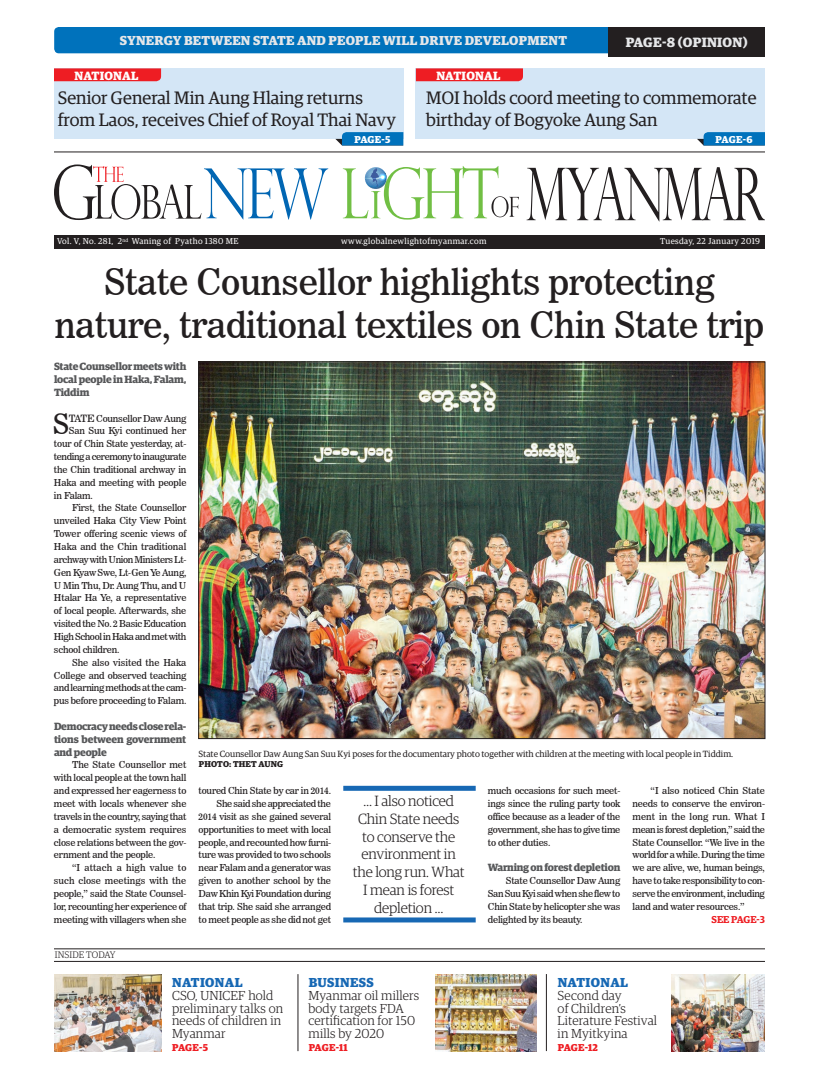
<style>
.page{position:relative;width:819px;height:1080px;background:#fff}
.page>*{position:absolute;margin:0;border:0;box-sizing:border-box;transform-origin:0 0}
.t1{font:36px/43.2px "News 706 BT Roman C";letter-spacing:-.01em;color:#231f20;text-align:center}
.t2{font:27.6px "News 706 BT Roman C";color:#231f20}
.t3{font:18px/21.6px "Guardian Egyp";color:#231f20}
.t4{font:300 14.8px/17.8px "Guardian Egyp";letter-spacing:-.01em;color:#231f20;text-align:center}
.t5{font:700 13.5px "Guardian Egyp";letter-spacing:.02em;color:#e6e7e9}
.t6{font:300 13px/12.8px "Guardian Egyp";letter-spacing:.01em;color:#231f20}
.t7{font:700 13px "Guardian Egyp";letter-spacing:.02em;color:#e6e7e9}
.t8{font:700 13px "Guardian Egyp";letter-spacing:.03em;color:#1768b4}
.t9{font:700 12px "Guardian Egyp";letter-spacing:.02em;color:#fff}
.t10{font:700 10.5px/12.9px "Guardian Egyp";letter-spacing:-.02em;color:#57585a;text-align:justify}
.t11{font:700 10px "Guardian Egyp";letter-spacing:-.01em;color:#ee1d23}
.t12{font:700 10px "Guardian Egyp";letter-spacing:-.01em;color:#fff}
.t13{font:600 10px "Guardian Egyp";color:#ee1d23}
.t14{font:9.5px/12.9px "News 706 BT Roman C";letter-spacing:-.02em;color:#231f20;text-align:justify}
.t15{font:9.5px "News 706 BT Roman C";letter-spacing:-.04em;color:#231f20}
.t16{font:9.5px "News 706 BT Roman C";color:#231f20}
.t17{font:300 9.5px "Guardian Egyp";letter-spacing:.01em;color:#231f20}
.t18{font:9px "Guardian Egyp";color:#231f20}
.t19{font:8.5px "Guardian Egyp";letter-spacing:.04em;color:#fff}
.t20{font:700 8.5px "Guardian Egyp";letter-spacing:.02em;color:#231f20}
.s1{font-size:10px}
</style>
<div class="page">
<div style="left:54px;top:27px;width:554px;height:26px;background:#0072bc"></div>
<div style="left:608px;top:27px;width:157px;height:30px;background:#231f20"></div>
<div style="left:54px;top:235px;width:711px;height:14px;background:#231f20"></div>
<svg style="left:54px;top:164px;width:274px;height:56px"></svg>
<svg style="left:527px;top:167px;width:238px;height:55px"></svg>
<svg style="left:343px;top:166px;width:176px;height:54px"></svg>
<div style="left:343px;top:786px;width:133px;height:5px;background:#1768b4"></div>
<div style="left:343px;top:917px;width:133px;height:5px;background:#1768b4"></div>
<hr style="left:54px;top:152px;width:711px;height:1px;background:#231f20">
<div style="left:416px;top:68px;width:349px;height:71px;background:#d4e6f6"></div>
<svg style="left:416px;top:68px;width:107px;height:13px"></svg>
<div style="left:54px;top:68px;width:349px;height:71px;background:#d4e6f6"></div>
<svg style="left:54px;top:68px;width:107px;height:13px"></svg>
<svg style="left:335px;top:132px;width:68px;height:13px"></svg>
<svg style="left:697px;top:132px;width:68px;height:13px"></svg>
<hr style="left:54px;top:961px;width:711px;height:1px;background:#231f20">
<hr style="left:298px;top:974px;width:1px;height:77px;background:#231f20">
<hr style="left:546px;top:974px;width:1px;height:77px;background:#231f20">
<hr style="left:54px;top:948px;width:711px;height:1px;background:#231f20">
<img style="left:201px;top:364px;width:562px;height:373px">
<img style="left:435px;top:974px;width:101px;height:77px">
<img style="left:54px;top:974px;width:108px;height:77px">
<img style="left:671px;top:974px;width:94px;height:77px">
<h3 class="t7" style="left:120px;top:31px;width:449px">SYNERGY BETWEEN STATE AND PEOPLE WILL DRIVE DEVELOPMENT</h3>
<h3 class="t5" style="left:626px;top:32px;width:123px">PAGE-8 (OPINION)</h3>
<p class="t9" style="left:74px;top:66px;width:66px">NATIONAL</p>
<h3 class="t3" style="left:58px;top:86px;width:340px">Senior General Min Aung Hlaing returns from Laos, receives Chief of Royal Thai Navy</h3>
<p class="t9" style="left:436px;top:66px;width:66px">NATIONAL</p>
<h3 class="t3" style="left:426px;top:86px;width:332px">MOI holds coord meeting to commemorate birthday of Bogyoke Aung San</h3>
<p class="t12" style="left:354px;top:132px;width:37px">PAGE-5</p>
<p class="t12" style="left:716px;top:132px;width:38px">PAGE-6</p>
<p class="t19" style="left:57px;top:236px;width:183px">Vol. V, No. 281, 2<sup>nd</sup> Waning of Pyatho 1380 ME</p>
<p class="t19" style="left:341px;top:236px;width:147px">www.globalnewlightofmyanmar.com</p>
<p class="t19" style="left:660px;top:236px;width:102px">Tuesday, 22 January 2019</p>
<h1 class="t1" style="left:55px;top:260px;width:711px">State Counsellor highlights protecting nature, traditional textiles on Chin State trip</h1>
<p class="t10" style="left:54px;top:359px;width:134px">State Counsellor meets with local people in Haka, Falam, Tiddim</p>
<h2 class="t2" style="left:53px;top:408px;width:18px">S</h2>
<p class="t14" style="left:69px;top:412px;width:119px"><span class="s1">TATE</span> Counsellor Daw Aung</p>
<p class="t14" style="left:69px;top:424px;width:119px">San Suu Kyi continued her</p>
<p class="t14" style="left:54px;top:437px;width:134px">tour of Chin State yesterday, at-</p>
<p class="t15" style="left:54px;top:451px;width:134px">tending a ceremony to inaugurate</p>
<p class="t14" style="left:54px;top:463px;width:134px">the Chin traditional archway in</p>
<p class="t14" style="left:54px;top:476px;width:134px">Haka and meeting with people</p>
<p class="t14" style="left:54px;top:489px;width:40px">in Falam.</p>
<p class="t14" style="left:72px;top:502px;width:116px">First, the State Counsellor</p>
<p class="t14" style="left:54px;top:514px;width:134px">unveiled Haka City View Point</p>
<p class="t14" style="left:54px;top:527px;width:134px">Tower offering scenic views of</p>
<p class="t16" style="left:54px;top:541px;width:134px">Haka and the Chin traditional</p>
<p class="t15" style="left:54px;top:554px;width:134px">archway with Union Ministers Lt-</p>
<p class="t14" style="left:54px;top:566px;width:134px">Gen Kyaw Swe, Lt-Gen Ye Aung,</p>
<p class="t14" style="left:54px;top:579px;width:134px">U Min Thu, Dr. Aung Thu, and U</p>
<p class="t14" style="left:54px;top:592px;width:134px">Htalar Ha Ye, a representative</p>
<p class="t14" style="left:54px;top:604px;width:134px">of local people. Afterwards, she</p>
<p class="t14" style="left:54px;top:617px;width:134px">visited the No. 2 Basic Education</p>
<p class="t15" style="left:54px;top:631px;width:134px">High School in Haka and met with</p>
<p class="t14" style="left:54px;top:643px;width:67px">school children.</p>
<p class="t16" style="left:72px;top:657px;width:116px">She also visited the Haka</p>
<p class="t14" style="left:54px;top:669px;width:134px">College and observed teaching</p>
<p class="t15" style="left:54px;top:682px;width:134px">and learning methods at the cam-</p>
<p class="t14" style="left:54px;top:694px;width:134px">pus before proceeding to Falam.</p>
<p class="t10" style="left:54px;top:719px;width:134px">Democracy needs close rela&shy;tions between government and people</p>
<p class="t14" style="left:54px;top:759px;width:134px;text-indent:18px">The State Counsellor met with local people at the town hall and expressed her eagerness to meet with locals whenever she travels in the country, saying that a democratic system requires close relations between the gov&shy;ernment and the people.</p>
<p class="t14" style="left:54px;top:861px;width:134px;text-indent:18px">“I attach a high value to such close meetings with the people,” said the State Counsel&shy;lor, recounting her experience of meeting with villagers when she</p>
<p class="t17" style="left:55px;top:949px;width:62px">INSIDE TODAY</p>
<p class="t18" style="left:199px;top:747px;width:536px">State Counsellor Daw Aung San Suu Kyi poses for the documentary photo together with children at the meeting with local people in Tiddim.</p>
<p class="t20" style="left:199px;top:757px;width:86px">PHOTO: THET AUNG</p>
<p class="t14" style="left:199px;top:784px;width:134px;text-align:right">toured Chin State by car in 2014.<br>She said she appreciated the<br>2014 visit as she gained several opportunities to meet with local people, and recounted how furni&shy;ture was provided to two schools near Falam and a generator was given to another school by the<br>Daw Khin Kyi Foundation during that trip. She said she arranged to meet people as she did not get</p>
<p class="t14" style="left:488px;top:784px;width:134px">much occasions for such meet&shy;ings since the ruling party took office because as a leader of the government, she has to give time to other duties.</p>
<h3 class="t4" style="left:353px;top:791px;width:113px">… I also noticed<br>Chin State needs to conserve the environment in the long run. What<br>I mean is forest depletion …</h3>
<p class="t10" style="left:488px;top:860px;width:134px">Warning on forest depletion</p>
<p class="t14" style="left:488px;top:874px;width:134px;text-indent:18px">State Counsellor Daw Aung San Suu Kyi said when she flew to Chin State by helicopter she was delighted by its beauty.</p>
<p class="t14" style="left:633px;top:784px;width:134px;text-indent:18px">“I also noticed Chin State needs to conserve the environ&shy;ment in the long run. What I mean is forest depletion,” said the State Counsellor. “We live in the world for a while. During the time we are alive, we, human beings, have to take responsibility to con&shy;serve the environment, including land and water resources.”</p>
<p class="t13" style="left:712px;top:912px;width:55px">SEE PAGE-3</p>
<h3 class="t8" style="left:172px;top:972px;width:72px">NATIONAL</h3>
<h3 class="t6" style="left:172px;top:988px;width:113px">CSO, UNICEF hold preliminary talks on needs of children in<br>Myanmar</h3>
<p class="t11" style="left:172px;top:1040px;width:37px">PAGE-5</p>
<h3 class="t8" style="left:309px;top:972px;width:67px">BUSINESS</h3>
<h3 class="t6" style="left:309px;top:988px;width:112px">Myanmar oil millers body targets FDA certification for 150 mills by 2020</h3>
<p class="t11" style="left:309px;top:1040px;width:41px">PAGE-11</p>
<h3 class="t8" style="left:558px;top:972px;width:72px">NATIONAL</h3>
<h3 class="t6" style="left:558px;top:988px;width:101px">Second day<br>of Children’s<br>Literature Festival in Myitkyina</h3>
<p class="t11" style="left:558px;top:1040px;width:42px">PAGE-12</p>
</div>
